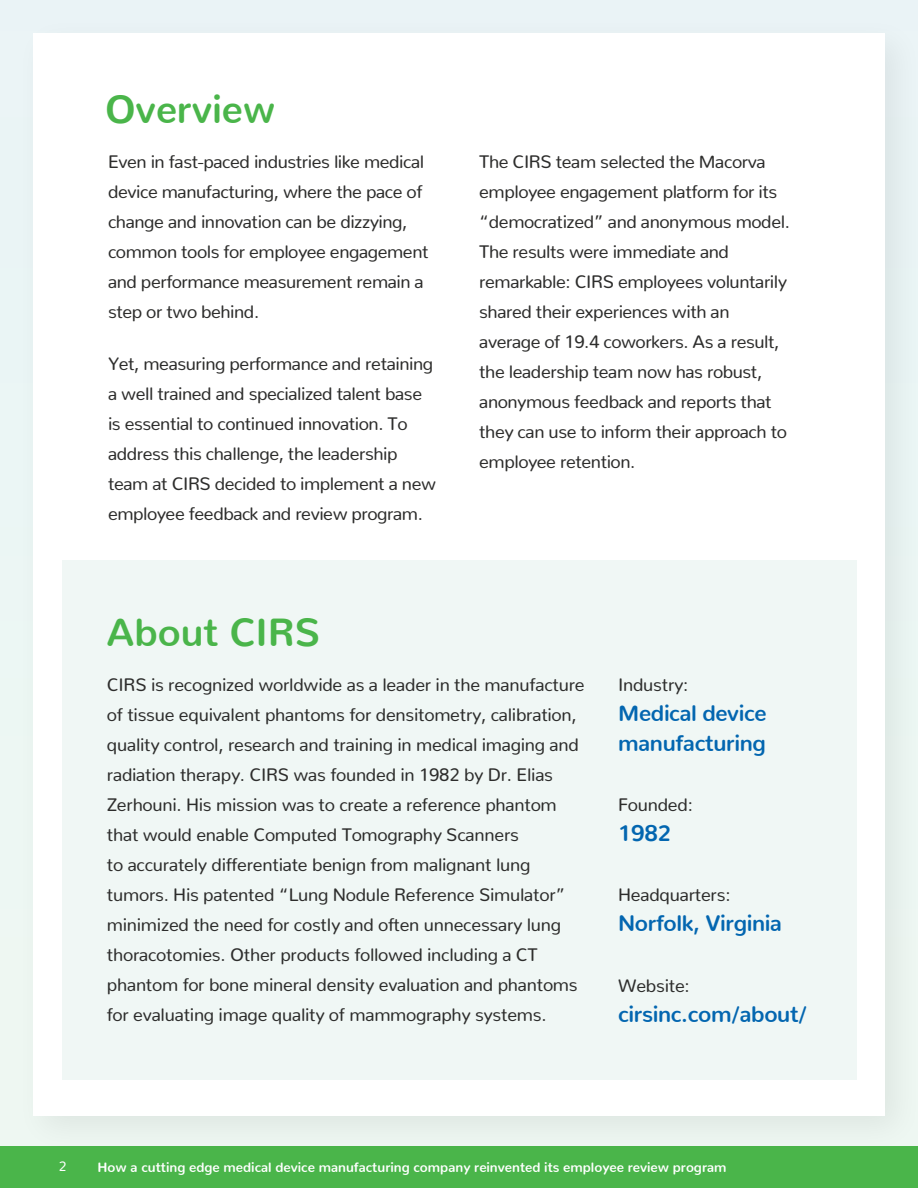
<style>
.page{position:relative;width:918px;height:1188px;background:#eaf4f6}
.page>*{position:absolute;margin:0;border:0;box-sizing:border-box;transform-origin:0 0}
.t1{font:700 39px "Nunito";color:#4ab54a}
.t2{font:700 22.5px/30px "Nunito";letter-spacing:-.015em;color:#0366b0}
.t3{font:18px/30px "Nunito";letter-spacing:-.025em;color:#2d2d2c}
.t4{font:700 13.5px "Nunito";color:#fff}
.t5{font:13.5px "Nunito";color:#fff}
</style>
<div class="page">
<div style="left:0;top:1146px;width:918px;height:42px;background:#4ab54a"></div>
<div style="left:14px;top:15px;width:904px;height:1141px;background:#000;opacity:.07"></div>
<div style="left:33px;top:34px;width:852px;height:1082px;background:#fff"></div>
<div style="left:62px;top:561px;width:794px;height:519px;background:#f0f7f5"></div>
<h1 class="t1" style="left:105px;top:74px;width:172px">Overview</h1>
<p class="t3" style="left:108px;top:145px;width:322px">Even in fast-paced industries like medical device manufacturing, where the pace of change and innovation can be dizzying, common tools for employee engagement and performance measurement remain a step or two behind.</p>
<p class="t3" style="left:108px;top:347px;width:330px">Yet, measuring performance and retaining a well trained and specialized talent base is essential to continued innovation. To address this challenge, the leadership team at CIRS decided to implement a new employee feedback and review program.</p>
<h1 class="t1" style="left:107px;top:597px;width:215px">About CIRS</h1>
<p class="t3" style="left:479px;top:145px;width:312px">The CIRS team selected the Macorva employee engagement platform for its “democratized” and anonymous model.<br>The results were immediate and remarkable: CIRS employees voluntarily shared their experiences with an average of 19.4 coworkers. As a result, the leadership team now has robust, anonymous feedback and reports that they can use to inform their approach to employee retention.</p>
<p class="t3" style="left:107px;top:668px;width:479px">CIRS is recognized worldwide as a leader in the manufacture of tissue equivalent phantoms for densitometry, calibration, quality control, research and training in medical imaging and radiation therapy. CIRS was founded in 1982 by Dr. Elias Zerhouni. His mission was to create a reference phantom that would enable Computed Tomography Scanners<br>to accurately differentiate benign from malignant lung tumors. His patented “Lung Nodule Reference Simulator” minimized the need for costly and often unnecessary lung thoracotomies. Other products followed including a CT phantom for bone mineral density evaluation and phantoms for evaluating image quality of mammography systems.</p>
<p class="t3" style="left:618px;top:668px;width:72px">Industry:</p>
<p class="t2" style="left:618px;top:695px;width:150px">Medical device manufacturing</p>
<p class="t3" style="left:618px;top:788px;width:76px">Founded:</p>
<p class="t2" style="left:618px;top:815px;width:55px">1982</p>
<p class="t3" style="left:618px;top:878px;width:114px">Headquarters:</p>
<p class="t2" style="left:618px;top:906px;width:166px">Norfolk, Virginia</p>
<p class="t3" style="left:618px;top:968px;width:73px">Website:</p>
<p class="t2" style="left:618px;top:996px;width:190px">cirsinc.com/about/</p>
<p class="t5" style="left:59px;top:1155px;width:9px">2</p>
<p class="t4" style="left:98px;top:1155px;width:631px">How a cutting edge medical device manufacturing company reinvented its employee review program</p>
</div>
